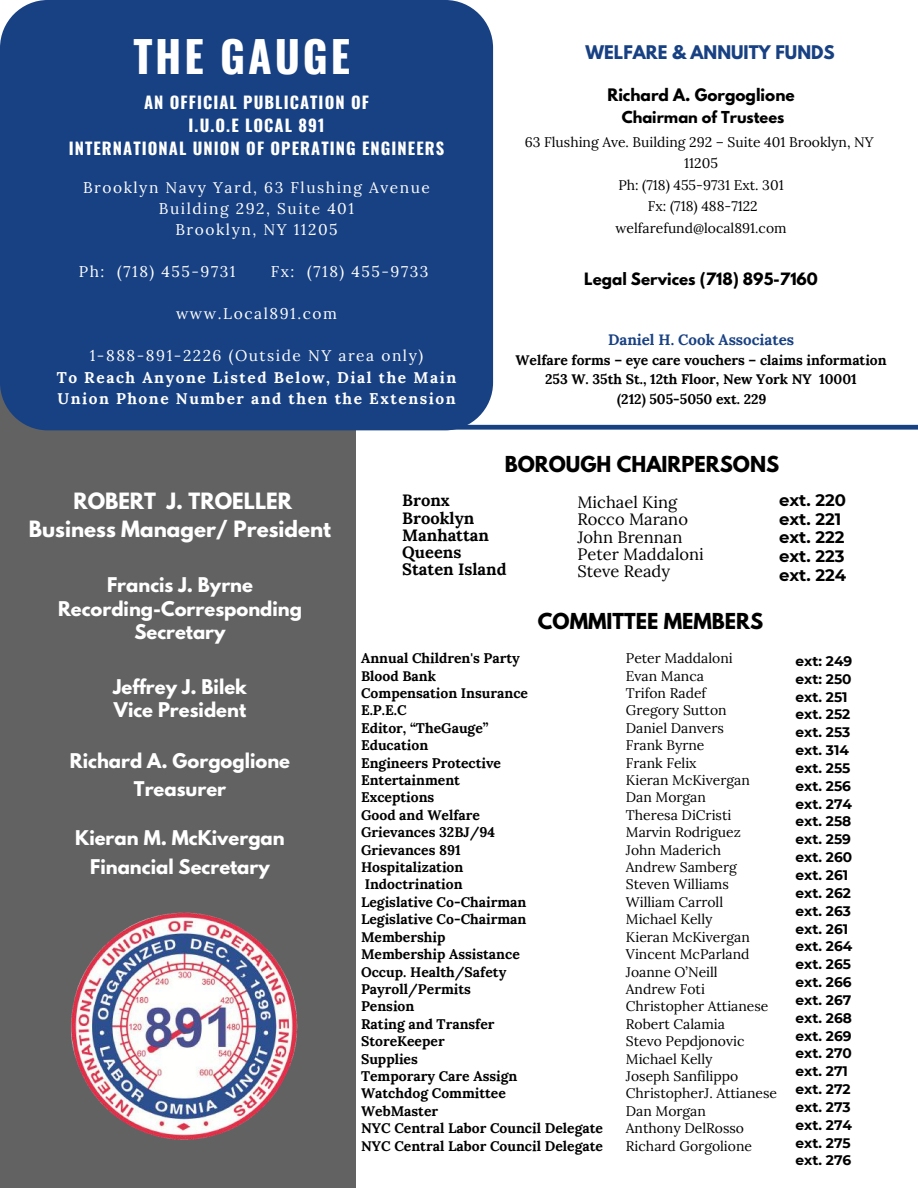
<style>
.page{position:relative;width:918px;height:1188px;background:#fff}
.page>*{position:absolute;margin:0;border:0;box-sizing:border-box;transform-origin:0 0}
.t1{font:700 43.05px "Oswald";letter-spacing:.065em;color:#fff}
.t2{font:700 19.95px/28.3px "League Spartan";color:#fff;text-align:center}
.t3{font:700 19.5px "League Spartan";color:#000}
.t4{font:700 18px/23.9px "League Spartan";color:#fff;text-align:center}
.t5{font:700 16.65px "League Spartan";color:#184183}
.t6{font:700 16.5px/23px "Oswald";letter-spacing:.065em;color:#fff;text-align:center}
.t7{font:16.5px/17.2px "Lora";color:#000}
.t8{font:700 16.5px/17.2px "Lora";color:#000}
.t9{font:700 16.5px/18.6px "Montserrat";color:#000}
.t10{font:15.45px/21.1px "Lora";letter-spacing:.1em;color:#fff;text-align:center}
.t11{font:700 15.45px/21.1px "Lora";letter-spacing:.1em;color:#fff}
.t12{font:700 15.3px "League Spartan";color:#000}
.t13{font:700 15px "League Spartan";color:#000}
.t14{font:700 15px "Lora";color:#184183}
.t15{font:700 14.55px "League Spartan";color:#000}
.t16{font:700 13.95px/17.4px "Lora";color:#000}
.t17{font:13.95px/17.4px "Lora";color:#000;text-align:center}
.t18{font:700 13.8px/17.9px "Montserrat";color:#000}
</style>
<div class="page">
<div style="left:0;top:54px;width:356px;height:1134px;background:#626262"></div>
<div style="left:0;top:0;width:493px;height:430px;background:#184183;border-radius:48px"></div>
<img style="left:71px;top:912px;width:227px;height:228px">
<svg style="left:452px;top:425px;width:466px;height:5px;background:#294f8c"></svg>
<h1 class="t1" style="left:133px;top:22px;width:218px">THE GAUGE</h1>
<p class="t6" style="left:69px;top:90px;width:377px">AN OFFICIAL PUBLICATION OF<br>I.U.O.E LOCAL 891<br>INTERNATIONAL UNION OF OPERATING ENGINEERS</p>
<p class="t10" style="left:83px;top:177px;width:348px">Brooklyn Navy Yard, 63 Flushing Avenue<br>Building 292, Suite 401<br>Brooklyn, NY 11205</p>
<p class="t10" style="left:79px;top:261px;width:158px">Ph: (718) 455-9731</p>
<p class="t10" style="left:271px;top:261px;width:159px">Fx: (718) 455-9733</p>
<p class="t10" style="left:176px;top:303px;width:162px">www.Local891.com</p>
<p class="t10" style="left:90px;top:345px;width:335px">1-888-891-2226 (Outside NY area only)</p>
<p class="t11" style="left:57px;top:366px;width:401px">To Reach Anyone Listed Below, Dial the Main<br>Union Phone Number and then the Extension</p>
<p class="t5" style="left:586px;top:44px;width:251px">WELFARE &amp; ANNUITY FUNDS</p>
<p class="t12" style="left:607px;top:87px;width:189px">Richard A. Gorgoglione</p>
<p class="t15" style="left:622px;top:110px;width:164px">Chairman of Trustees</p>
<p class="t17" style="left:525px;top:131px;width:350px;line-height:21.5px">63 Flushing Ave. Building 292 – Suite 401 Brooklyn, NY<br>11205<br>Ph: (718) 455-9731 Ext. 301<br>Fx: (718) 488-7122<br>welfarefund@local891.com</p>
<p class="t13" style="left:584px;top:271px;width:235px">Legal Services (718) 895-7160</p>
<p class="t14" style="left:608px;top:330px;width:188px">Daniel H. Cook Associates</p>
<p class="t16" style="left:515px;top:351px;width:373px">Welfare forms – eye care vouchers – claims information</p>
<p class="t16" style="left:545px;top:371px;width:313px">253 W. 35th St., 12th Floor, New York NY 10001</p>
<p class="t16" style="left:617px;top:390px;width:151px">(212) 505-5050 ext. 229</p>
<h3 class="t3" style="left:505px;top:455px;width:276px">BOROUGH CHAIRPERSONS</h3>
<h2 class="t2" style="left:29px;top:489px;width:304px">ROBERT J. TROELLER<br>Business Manager/ President</h2>
<p class="t4" style="left:58px;top:575px;width:246px">Francis J. Byrne<br>Recording-Corresponding<br>Secretary</p>
<p class="t4" style="left:113px;top:677px;width:135px;text-align:left">Jeffrey J. Bilek<br>Vice President</p>
<p class="t4" style="left:70px;top:748px;width:222px;line-height:28.3px">Richard A. Gorgoglione<br>Treasurer</p>
<p class="t4" style="left:75px;top:826px;width:211px;line-height:28.3px">Kieran M. McKivergan<br>Financial Secretary</p>
<p class="t8" style="left:402px;top:492px;width:106px">Bronx<br>Brooklyn<br>Manhattan<br>Queens<br>Staten Island</p>
<p class="t7" style="left:577px;top:494px;width:128px">Michael King<br>Rocco Marano<br>John Brennan<br>Peter Maddaloni<br>Steve Ready</p>
<p class="t9" style="left:779px;top:491px;width:69px">ext. 220 ext. 221 ext. 222 ext. 223 ext. 224</p>
<h3 class="t3" style="left:538px;top:612px;width:227px">COMMITTEE MEMBERS</h3>
<p class="t16" style="left:361px;top:649px;width:243px">Annual Children's Party<br>Blood Bank<br>Compensation Insurance<br>E.P.E.C<br>Editor, “TheGauge”<br>Education<br>Engineers Protective<br>Entertainment<br>Exceptions<br>Good and Welfare<br>Grievances 32BJ/94<br>Grievances 891<br>Hospitalization<br>Indoctrination<br>Legislative Co-Chairman<br>Legislative Co-Chairman<br>Membership<br>Membership Assistance<br>Occup. Health/Safety<br>Payroll/Permits<br>Pension<br>Rating and Transfer<br>StoreKeeper<br>Supplies<br>Temporary Care Assign<br>Watchdog Committee<br>WebMaster<br>NYC Central Labor Council Delegate<br>NYC Central Labor Council Delegate</p>
<p class="t17" style="left:626px;top:649px;width:153px;text-align:left">Peter Maddaloni<br>Evan Manca<br>Trifon Radef<br>Gregory Sutton<br>Daniel Danvers<br>Frank Byrne<br>Frank Felix<br>Kieran McKivergan<br>Dan Morgan<br>Theresa DiCristi<br>Marvin Rodriguez<br>John Maderich<br>Andrew Samberg<br>Steven Williams<br>William Carroll<br>Michael Kelly<br>Kieran McKivergan<br>Vincent McParland<br>Joanne O’Neill<br>Andrew Foti<br>Christopher Attianese<br>Robert Calamia<br>Stevo Pepdjonovic<br>Michael Kelly<br>Joseph Sanfilippo<br>ChristopherJ. Attianese<br>Dan Morgan<br>Anthony DelRosso<br>Richard Gorgolione</p>
<p class="t18" style="left:796px;top:652px;width:58px">ext: 249 ext: 250 ext. 251 ext. 252 ext. 253 ext. 314 ext. 255 ext. 256 ext. 274 ext. 258 ext. 259 ext. 260 ext. 261 ext. 262 ext. 263 ext. 261 ext. 264 ext. 265 ext. 266 ext. 267 ext. 268 ext. 269 ext. 270 ext. 271 ext. 272 ext. 273 ext. 274 ext. 275 ext. 276</p>
</div>
